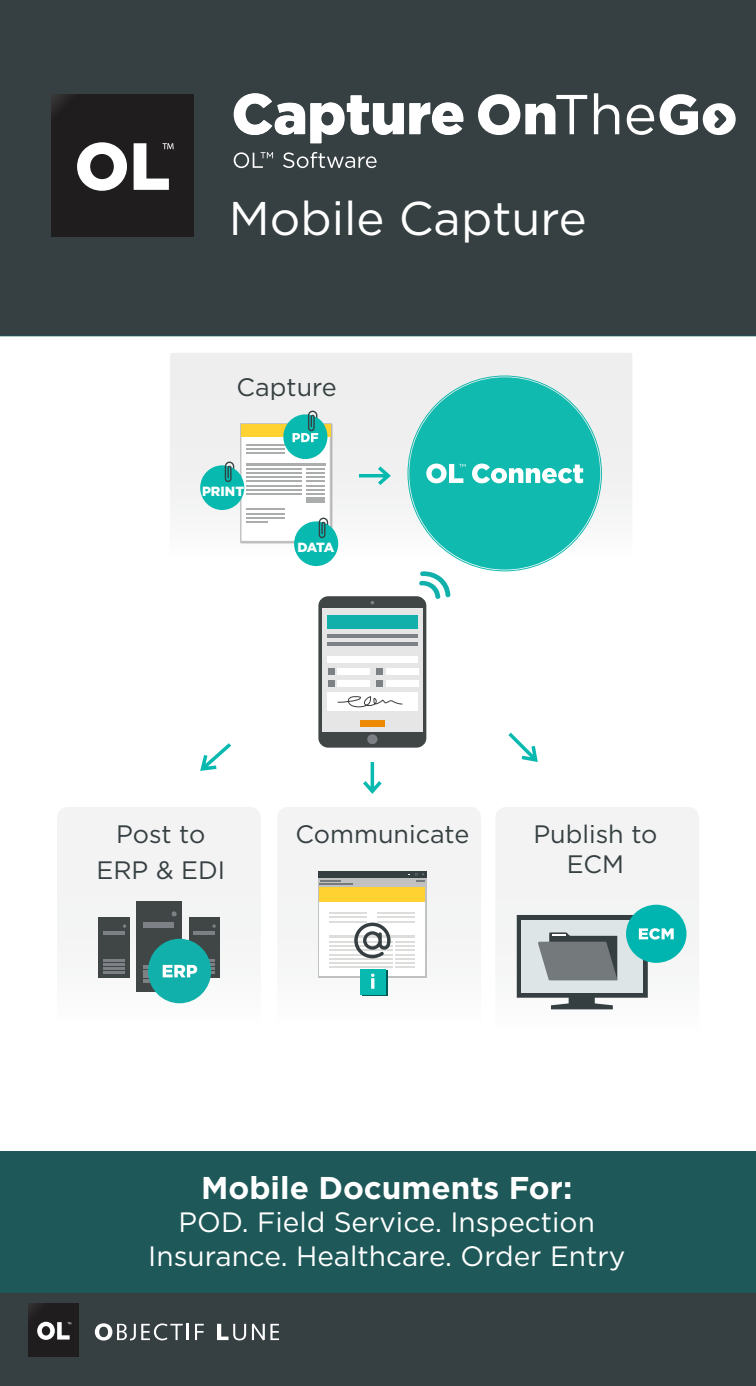
<style>
.page{position:relative;width:756px;height:1386px;background:#fff}
.page>*{position:absolute;margin:0;border:0;box-sizing:border-box;transform-origin:0 0}
.t1{font:47.25px "Gotham";color:#fff}
.t2{font:700 31.5px "Gotham";color:#fff}
.t3{font:28px "Gotham";color:#fff}
.TITLES{font:25.2px/30.2px "Gotham";color:#363f41;text-align:center}
.t4{font:900 13.3px "Gotham";color:#fff}
</style>
<div class="page">
<div style="left:0;top:1151px;width:756px;height:143px;background:#1e5858"></div>
<div style="left:0;top:1294px;width:756px;height:92px;background:#363f41"></div>
<div style="left:28px;top:1304px;width:50px;height:53px;background:#201d1e"></div>
<svg style="left:37px;top:1322px;width:34px;height:18px"></svg>
<svg style="left:95px;top:1323px;width:94px;height:18px"></svg>
<svg style="left:195px;top:1324px;width:9px;height:16px"></svg>
<svg style="left:217px;top:1324px;width:29px;height:16px"></svg>
<svg style="left:252px;top:1323px;width:27px;height:17px"></svg>
<div style="left:0;top:0;width:756px;height:336px;background:#363f41"></div>
<div style="left:52px;top:95px;width:142px;height:141px;background:#201d1e"></div>
<svg style="left:77px;top:142px;width:50px;height:49px"></svg>
<svg style="left:134px;top:143px;width:40px;height:47px"></svg>
<svg style="left:234px;top:152px;width:39px;height:16px"></svg>
<svg style="left:283px;top:152px;width:94px;height:16px"></svg>
<svg style="left:478px;top:94px;width:109px;height:41px"></svg>
<svg style="left:594px;top:93px;width:25px;height:41px"></svg>
<svg style="left:627px;top:105px;width:27px;height:30px"></svg>
<svg style="left:660px;top:94px;width:76px;height:41px"></svg>
<svg style="left:234px;top:93px;width:230px;height:50px"></svg>
<div style="left:170px;top:353px;width:462px;height:287px;background:#f3f4f4;border-radius:3px"></div>
<svg style="left:359px;top:466px;width:32px;height:19px"></svg>
<svg style="left:363px;top:762px;width:19px;height:32px"></svg>
<svg style="left:508px;top:732px;width:30px;height:30px"></svg>
<svg style="left:200px;top:743px;width:31px;height:28px"></svg>
<div style="left:240px;top:423px;width:93px;height:121px;background:#b8b8b7"></div>
<div style="left:240px;top:423px;width:91px;height:119px;background:#fff;border:1px solid #c1c1c1"></div>
<div style="left:241px;top:424px;width:89px;height:13px;background:#ffd131"></div>
<hr style="left:246px;top:444px;width:38px;height:2px;background:#aaadac">
<hr style="left:246px;top:448px;width:38px;height:2px;background:#aaadac">
<hr style="left:246px;top:452px;width:38px;height:2px;background:#aaadac">
<hr style="left:246px;top:463px;width:79px;height:2px;background:#aaadac">
<hr style="left:246px;top:517px;width:38px;height:2px;background:#aaadac">
<hr style="left:246px;top:521px;width:21px;height:2px;background:#aaadac">
<hr style="left:246px;top:468px;width:56px;height:2px;background:#aaadac">
<hr style="left:246px;top:472px;width:56px;height:2px;background:#aaadac">
<hr style="left:246px;top:476px;width:56px;height:2px;background:#aaadac">
<hr style="left:246px;top:480px;width:56px;height:2px;background:#aaadac">
<svg style="left:306px;top:468px;width:19px;height:27px"></svg>
<div style="left:306px;top:498px;width:19px;height:5px;background:#aaadac"></div>
<hr style="left:246px;top:485px;width:56px;height:2px;background:#aaadac">
<hr style="left:246px;top:489px;width:56px;height:2px;background:#aaadac">
<hr style="left:246px;top:493px;width:56px;height:2px;background:#aaadac">
<hr style="left:246px;top:509px;width:38px;height:1px;background:#aaadac">
<hr style="left:246px;top:513px;width:38px;height:1px;background:#aaadac">
<div style="left:283px;top:414px;width:44px;height:45px;background:#08b9af;border-radius:50%"></div>
<svg style="left:293px;top:411px;width:32px;height:32px"></svg>
<div style="left:495px;top:807px;width:204px;height:306px;background:#f5f6f5;border-radius:11px"></div>
<div style="left:57px;top:807px;width:204px;height:306px;background:#f6f7f7;border-radius:11px"></div>
<div style="left:277px;top:807px;width:204px;height:306px;background:#f8f9f9;border-radius:11px"></div>
<div style="left:626px;top:905px;width:61px;height:58px;background:#00b5af;border-radius:50%"></div>
<svg style="left:516px;top:915px;width:158px;height:94px"></svg>
<div style="left:318px;top:877px;width:109px;height:101px;background:#c1c1c1"></div>
<div style="left:318px;top:871px;width:109px;height:6px;background:#353e40"></div>
<hr style="left:320px;top:880px;width:21px;height:2px;background:#747a7b">
<hr style="left:320px;top:883px;width:33px;height:1px;background:#747a7b">
<svg style="left:408px;top:873px;width:17px;height:9px"></svg>
<div style="left:320px;top:887px;width:105px;height:16px;background:#ffd131"></div>
<div style="left:320px;top:903px;width:105px;height:73px;background:#fff"></div>
<hr style="left:329px;top:913px;width:38px;height:1px;background:#dddddb">
<hr style="left:329px;top:917px;width:38px;height:1px;background:#dddddb">
<hr style="left:329px;top:921px;width:38px;height:1px;background:#dddddb">
<hr style="left:329px;top:935px;width:86px;height:2px;background:#dddddb">
<hr style="left:329px;top:942px;width:64px;height:1px;background:#dddddb">
<hr style="left:329px;top:946px;width:64px;height:1px;background:#dddddb">
<hr style="left:329px;top:950px;width:64px;height:1px;background:#dddddb">
<hr style="left:329px;top:954px;width:64px;height:1px;background:#dddddb">
<hr style="left:329px;top:958px;width:64px;height:1px;background:#dddddb">
<hr style="left:377px;top:913px;width:38px;height:1px;background:#dddddb">
<hr style="left:377px;top:917px;width:38px;height:1px;background:#dddddb">
<hr style="left:377px;top:921px;width:38px;height:1px;background:#dddddb">
<hr style="left:329px;top:962px;width:64px;height:2px;background:#dddddb">
<hr style="left:329px;top:966px;width:64px;height:2px;background:#dddddb">
<hr style="left:395px;top:962px;width:20px;height:2px;background:#dddddb">
<hr style="left:395px;top:966px;width:20px;height:2px;background:#dddddb">
<svg style="left:354px;top:923px;width:61px;height:36px"></svg>
<svg style="left:362px;top:971px;width:26px;height:25px"></svg>
<div style="left:360px;top:969px;width:26px;height:25px;background:#08b9af"></div>
<svg style="left:371px;top:974px;width:4px;height:15px"></svg>
<div style="left:409px;top:377px;width:191px;height:193px;background:#10baaf;border-radius:50%"></div>
<svg style="left:426px;top:464px;width:40px;height:19px"></svg>
<svg style="left:472px;top:464px;width:111px;height:19px"></svg>
<div style="left:200px;top:465px;width:44px;height:45px;background:#08b9af;border-radius:50%"></div>
<svg style="left:225px;top:462px;width:16px;height:20px"></svg>
<div style="left:294px;top:521px;width:44px;height:45px;background:#08b9af;border-radius:50%"></div>
<svg style="left:319px;top:518px;width:16px;height:20px"></svg>
<div style="left:136px;top:901px;width:46px;height:91px;background:#404545"></div>
<svg style="left:172px;top:911px;width:5px;height:5px"></svg>
<div style="left:144px;top:922px;width:30px;height:5px;background:#7d8085"></div>
<hr style="left:144px;top:970px;width:30px;height:3px;background:#7d8085">
<hr style="left:144px;top:975px;width:30px;height:3px;background:#7d8085">
<hr style="left:144px;top:966px;width:30px;height:3px;background:#7d8085">
<hr style="left:144px;top:979px;width:30px;height:4px;background:#7d8085">
<div style="left:189px;top:917px;width:30px;height:61px;background:#404545"></div>
<svg style="left:212px;top:924px;width:4px;height:4px"></svg>
<hr style="left:193px;top:931px;width:21px;height:4px;background:#7d8085">
<hr style="left:193px;top:963px;width:21px;height:3px;background:#7d8085">
<hr style="left:193px;top:967px;width:21px;height:2px;background:#7d8085">
<hr style="left:193px;top:960px;width:21px;height:2px;background:#7d8085">
<hr style="left:193px;top:971px;width:21px;height:2px;background:#7d8085">
<div style="left:99px;top:917px;width:31px;height:61px;background:#404545"></div>
<hr style="left:104px;top:931px;width:21px;height:4px;background:#7d8085">
<hr style="left:104px;top:963px;width:21px;height:3px;background:#7d8085">
<hr style="left:104px;top:967px;width:21px;height:2px;background:#7d8085">
<hr style="left:104px;top:960px;width:21px;height:2px;background:#7d8085">
<hr style="left:104px;top:971px;width:21px;height:2px;background:#7d8085">
<div style="left:148px;top:939px;width:63px;height:64px;background:#12b0ab;border-radius:50%"></div>
<svg style="left:163px;top:965px;width:34px;height:12px"></svg>
<svg style="left:318px;top:571px;width:132px;height:177px"></svg>
<p class="t1" style="left:229px;top:188px;width:359px">Mobile Capture</p>
<p class="TITLES" style="left:237px;top:371px;width:102px">Capture</p>
<p class="t4" style="left:202px;top:483px;width:44px">PRINT</p>
<p class="t4" style="left:297px;top:538px;width:39px">DATA</p>
<p class="TITLES" style="left:116px;top:818px;width:91px">Post to</p>
<p class="TITLES" style="left:97px;top:854px;width:130px">ERP &amp; EDI</p>
<p class="TITLES" style="left:296px;top:818px;width:175px">Communicate</p>
<p class="TITLES" style="left:533px;top:818px;width:126px">Publish to<br>ECM</p>
<p class="t2" style="left:201px;top:1167px;width:373px">Mobile Documents For:</p>
<p class="t3" style="left:179px;top:1205px;width:418px">POD. Field Service. Inspection</p>
<p class="t3" style="left:148px;top:1238px;width:478px">Insurance. Healthcare. Order Entry</p>
</div>
